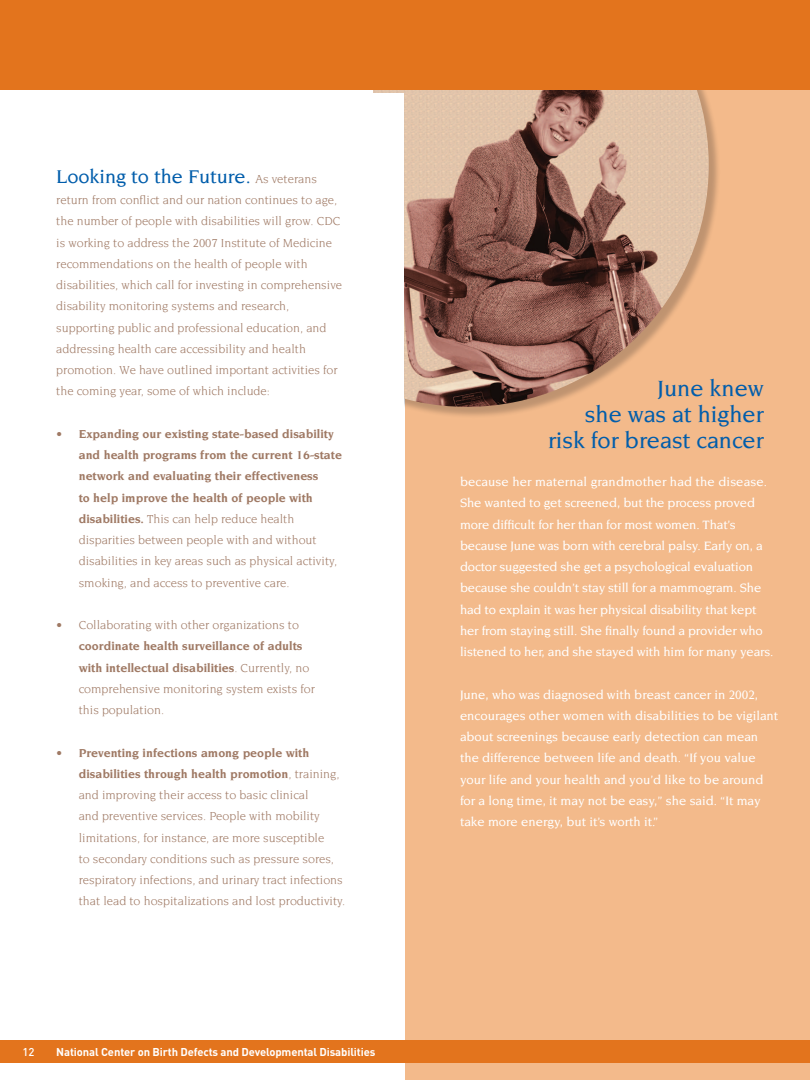
<style>
.page{position:relative;width:810px;height:1080px;background:#fff}
.page>*{position:absolute;margin:0;border:0;box-sizing:border-box;transform-origin:0 0}
.t1{font:500 23.75px/26.2px "Novarese Std";color:#015dab;text-align:right}
.t2{font:500 20px "Novarese Std";color:#015dab}
.t3{font:500 13.12px/21.2px "Novarese Std";letter-spacing:-.01em;color:#fff}
.t4{font:12.5px/21.2px "Novarese Std";color:#9f7964}
.t5{font:700 12.5px/21.2px "Novarese Std";color:#9f7964}
.t6{font:700 11.25px "DIN";letter-spacing:-.01em;color:#fff}
.t7{font:500 11.25px "DIN";color:#fff}
.s1{font-weight:400;font-size:12.5px;color:#9f7964}
.s2{font-weight:400}
.s3{font-weight:700}
</style>
<div class="page">
<div style="left:405px;top:0;width:405px;height:1080px;background:#f3ba8b"></div>
<div style="left:374px;top:56px;width:346px;height:362px;background:#231f20;opacity:.25"></div>
<img style="left:373px;top:90px;width:336px;height:317px">
<div style="left:0;top:0;width:810px;height:90px;background:#e3741d"></div>
<div style="left:0;top:1041px;width:810px;height:22px;background:#e3741d"></div>
<div style="left:358px;top:93px;width:46px;height:682px;background:#fff"></div>
<p class="t2" style="left:56px;top:165px;width:262px">Looking to the Future. <span class="s1">As veterans</span></p>
<p class="t4" style="left:56px;top:189px;width:287px">return from conflict and our nation continues to age, the number of people with disabilities will grow. CDC is working to address the 2007 Institute of Medicine recommendations on the health of people with disabilities, which call for investing in comprehensive disability monitoring systems and research, supporting public and professional education, and addressing health care accessibility and health promotion. We have outlined important activities for the coming year, some of which include:</p>
<p class="t5" style="left:79px;top:423px;width:265px;text-indent:-22px"><span class="s2">•</span> Expanding our existing state-based disability and health programs from the current 16-state network and evaluating their effectiveness<br>to help improve the health of people with disabilities. <span class="s2">This can help reduce health disparities between people with and without disabilities in key areas such as physical activity, smoking, and access to preventive care.</span></p>
<p class="t4" style="left:79px;top:614px;width:238px;text-indent:-22px">• Collaborating with other organizations to <span class="s3">coordinate health surveillance of adults with intellectual disabilities</span>. Currently, no comprehensive monitoring system exists for this population.</p>
<p class="t4" style="left:79px;top:742px;width:268px;text-indent:-22px">• <span class="s3">Preventing infections among people with disabilities through health promotion</span>, training, and improving their access to basic clinical<br>and preventive services. People with mobility limitations, for instance, are more susceptible<br>to secondary conditions such as pressure sores, respiratory infections, and urinary tract infections that lead to hospitalizations and lost productivity.</p>
<p class="t7" style="left:22px;top:1045px;width:13px">12</p>
<p class="t6" style="left:56px;top:1045px;width:321px">National Center on Birth Defects and Developmental Disabilities</p>
<p class="t1" style="left:548px;top:375px;width:217px">June knew<br>she was at higher risk for breast cancer</p>
<p class="t3" style="left:460px;top:471px;width:315px">because her maternal grandmother had the disease.<br>She wanted to get screened, but the process proved more difficult for her than for most women. That’s because June was born with cerebral palsy. Early on, a doctor suggested she get a psychological evaluation because she couldn’t stay still for a mammogram. She had to explain it was her physical disability that kept her from staying still. She finally found a provider who listened to her, and she stayed with him for many years.</p>
<p class="t3" style="left:460px;top:684px;width:320px">June, who was diagnosed with breast cancer in 2002, encourages other women with disabilities to be vigilant about screenings because early detection can mean the difference between life and death. “If you value your life and your health and you’d like to be around for a long time, it may not be easy,” she said. “It may take more energy, but it’s worth it.”</p>
</div>
